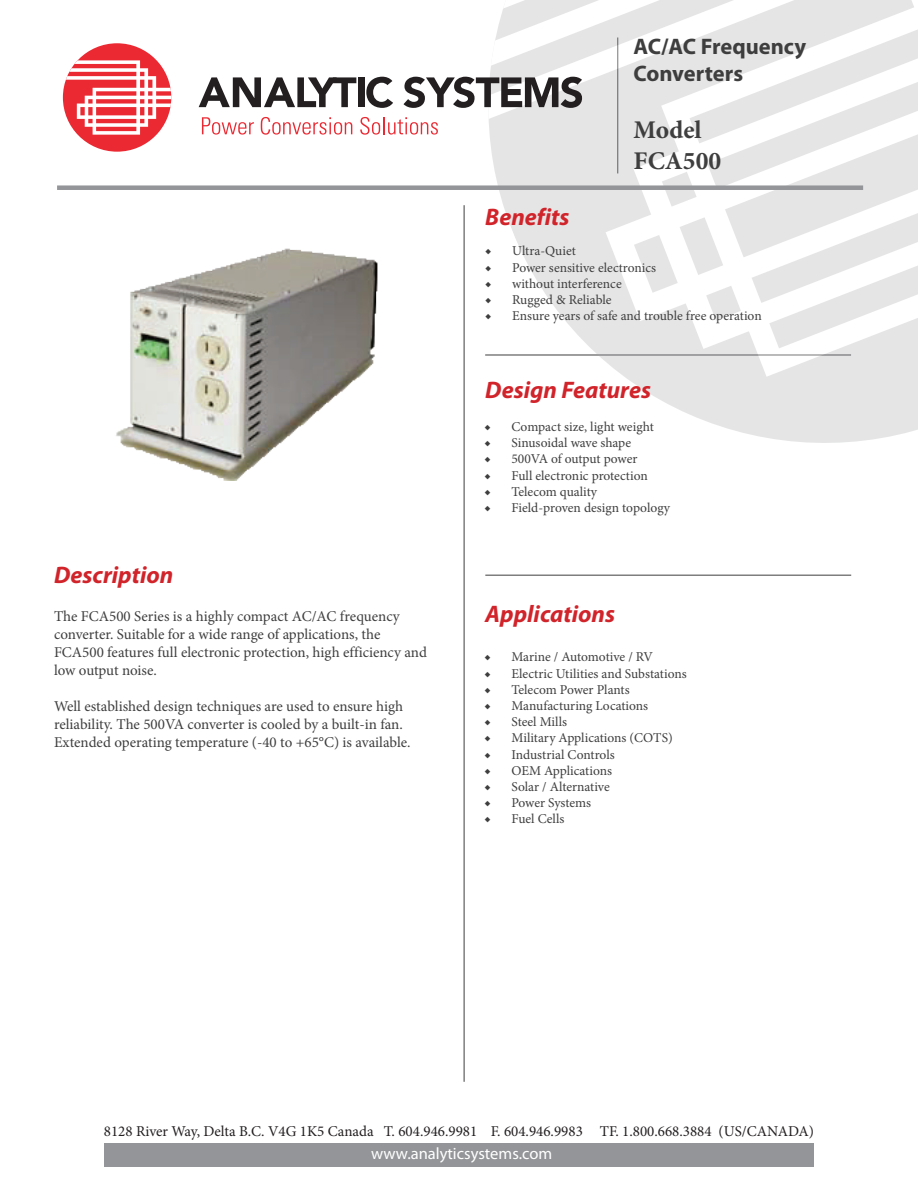
<style>
.page{position:relative;width:918px;height:1188px;background:#fff}
.page>*{position:absolute;margin:0;border:0;box-sizing:border-box;transform-origin:0 0}
.sub_main_tittle{font:700 25.5px "Minion Pro";color:#3e3e3f}
.content_red_title{font:italic 700 24px "Myriad Pro";color:#d1232a}
.t1{font:700 22.5px "Myriad Pro";color:#3e3e3f}
.t2{font:16.5px "Myriad Pro";color:#fff}
.content_red_title-2{font:15px "Minion Pro";color:#3e3e3f}
.t3{font:15px "Minion Pro";color:#231f20}
.t4{font:13.5px "Minion Pro";letter-spacing:-.005em;color:#3e3e3f}
</style>
<div class="page">
<hr style="left:464px;top:205px;width:1px;height:877px;background:#3e3e3f">
<hr style="left:485px;top:575px;width:366px;height:1px;background:#3e3e3f">
<svg style="left:463px;top:76px;width:455px;height:411px"></svg>
<svg style="left:503px;top:321px;width:415px;height:56px;fill:#e5e5e6"></svg>
<svg style="left:488px;top:0;width:430px;height:321px;fill:#e5e5e6"></svg>
<svg style="left:199px;top:77px;width:157px;height:30px"></svg>
<div style="left:358px;top:77px;width:6px;height:30px;background:#231f20"></div>
<svg style="left:366px;top:77px;width:27px;height:31px"></svg>
<svg style="left:404px;top:77px;width:178px;height:31px"></svg>
<svg style="left:202px;top:117px;width:52px;height:18px"></svg>
<svg style="left:260px;top:117px;width:92px;height:18px"></svg>
<svg style="left:360px;top:117px;width:78px;height:18px"></svg>
<div style="left:63px;top:43px;width:108px;height:109px;background:#ea2932;border-radius:50%"></div>
<svg style="left:66px;top:60px;width:105px;height:75px"></svg>
<img style="left:116px;top:248px;width:262px;height:232px">
<div style="left:104px;top:1143px;width:710px;height:24px;background:#939598"></div>
<div style="left:57px;top:185px;width:806px;height:5px;background:#939598"></div>
<p class="content_red_title" style="left:485px;top:201px;width:86px">Benefits</p>
<p class="t1" style="left:634px;top:32px;width:174px">AC/AC Frequency</p>
<p class="t1" style="left:634px;top:59px;width:111px">Converters</p>
<p class="sub_main_tittle" style="left:634px;top:112px;width:70px">Model</p>
<p class="sub_main_tittle" style="left:634px;top:143px;width:89px">FCA500</p>
<p class="t4" style="left:485px;top:242px;width:92px">◆ Ultra-Quiet</p>
<p class="t4" style="left:485px;top:258px;width:173px">◆ Power sensitive electronics</p>
<p class="t4" style="left:485px;top:274px;width:138px">◆ without interference</p>
<p class="t4" style="left:485px;top:291px;width:128px">◆ Rugged &amp; Reliable</p>
<p class="t4" style="left:485px;top:307px;width:278px">◆ Ensure years of safe and trouble free operation</p>
<p class="content_red_title" style="left:485px;top:374px;width:167px">Design Features</p>
<p class="content_red_title" style="left:54px;top:560px;width:121px">Description</p>
<p class="content_red_title-2" style="left:54px;top:606px;width:347px">The FCA500 Series is a highly compact AC/AC frequency</p>
<p class="content_red_title-2" style="left:54px;top:624px;width:328px">converter. Suitable for a wide range of applications, the</p>
<p class="content_red_title-2" style="left:54px;top:642px;width:375px">FCA500 features full electronic protection, high efficiency and</p>
<p class="content_red_title-2" style="left:54px;top:660px;width:104px">low output noise.</p>
<p class="content_red_title-2" style="left:54px;top:696px;width:351px">Well established design techniques are used to ensure high</p>
<p class="content_red_title-2" style="left:54px;top:714px;width:350px">reliability. The 500VA converter is cooled by a built-in fan.</p>
<p class="content_red_title-2" style="left:54px;top:732px;width:358px">Extended operating temperature (-40 to +65°C) is available.</p>
<p class="t4" style="left:484px;top:418px;width:171px">◆ Compact size, light weight</p>
<p class="t4" style="left:484px;top:434px;width:148px">◆ Sinusoidal wave shape</p>
<p class="t4" style="left:484px;top:450px;width:155px">◆ 500VA of output power</p>
<p class="t4" style="left:484px;top:466px;width:165px">◆ Full electronic protection</p>
<p class="t4" style="left:484px;top:482px;width:114px">◆ Telecom quality</p>
<p class="t4" style="left:484px;top:499px;width:187px">◆ Field-proven design topology</p>
<p class="content_red_title" style="left:485px;top:598px;width:131px">Applications</p>
<p class="t4" style="left:484px;top:648px;width:170px">◆ Marine / Automotive / RV</p>
<p class="t4" style="left:484px;top:664px;width:204px">◆ Electric Utilities and Substations</p>
<p class="t4" style="left:484px;top:680px;width:147px">◆ Telecom Power Plants</p>
<p class="t4" style="left:484px;top:697px;width:165px">◆ Manufacturing Locations</p>
<p class="t4" style="left:484px;top:713px;width:84px">◆ Steel Mills</p>
<p class="t4" style="left:484px;top:729px;width:190px">◆ Military Applications (COTS)</p>
<p class="t4" style="left:484px;top:745px;width:132px">◆ Industrial Controls</p>
<p class="t4" style="left:484px;top:761px;width:129px">◆ OEM Applications</p>
<p class="t4" style="left:484px;top:778px;width:127px">◆ Solar / Alternative</p>
<p class="t4" style="left:484px;top:794px;width:108px">◆ Power Systems</p>
<p class="t4" style="left:484px;top:810px;width:81px">◆ Fuel Cells</p>
<p class="t3" style="left:104px;top:1121px;width:712px">8128 River Way, Delta B.C. V4G 1K5 Canada T. 604.946.9981 F. 604.946.9983 TF. 1.800.668.3884 (US/CANADA)</p>
<p class="t2" style="left:371px;top:1143px;width:183px">www.analyticsystems.com</p>
</div>
